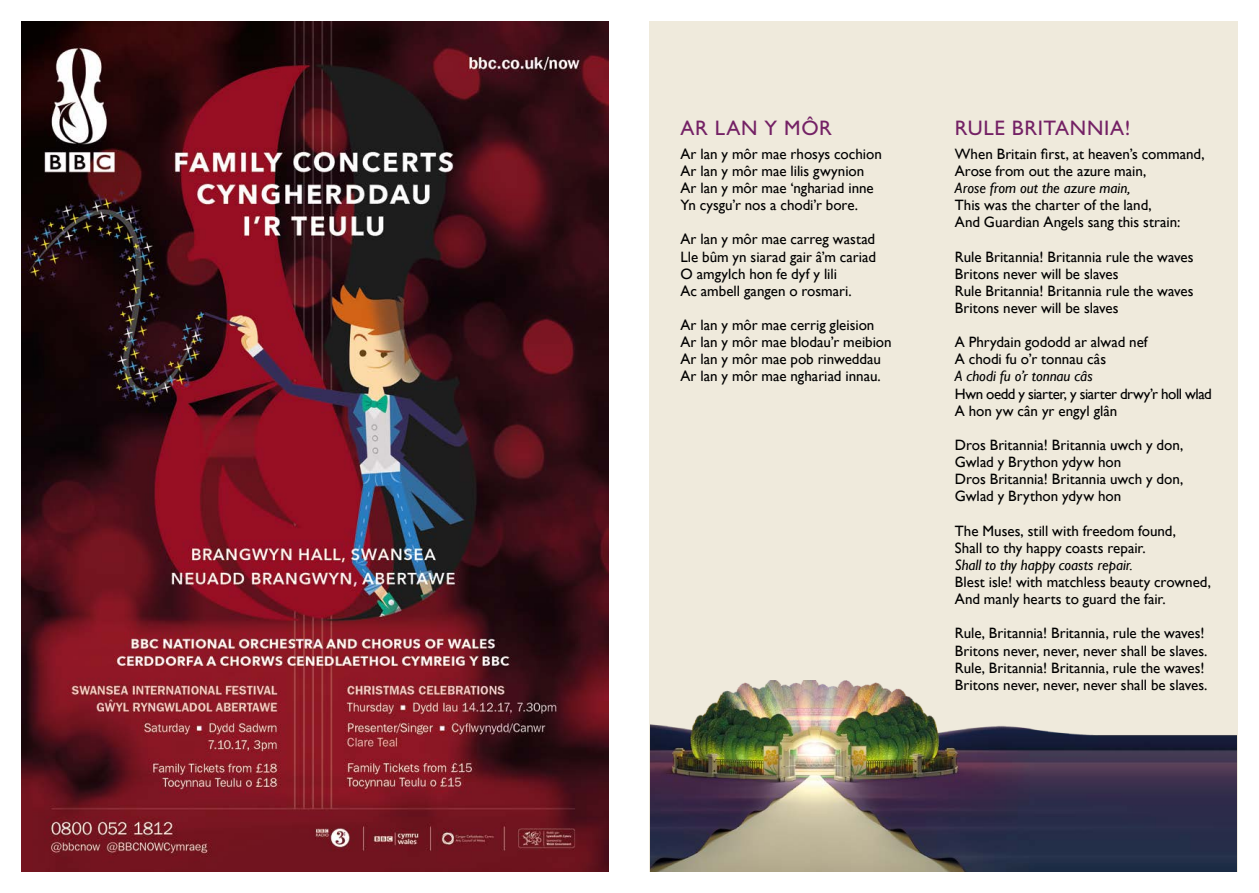
<style>
.page{position:relative;width:1259px;height:893px;background:#fff}
.page>*{position:absolute;margin:0;border:0;box-sizing:border-box;transform-origin:0 0}
.t1{font:21px "P Gill Sans";letter-spacing:.03em;color:#742165}
.t2{font:15px/17.1px "Gill Sans";color:#000}
.t3{font:italic 15px "Gill Sans";color:#000}
.t4{font:15px/17.1px "Gill Sans";letter-spacing:-.025em;color:#000}
</style>
<div class="page">
<div style="left:649px;top:21px;width:588px;height:851px;background:#efeadc"></div>
<img style="left:651px;top:680px;width:585px;height:192px">
<img style="left:21px;top:21px;width:587px;height:851px">
<h1 class="t1" style="left:680px;top:116px;width:153px">AR LAN Y MÔR</h1>
<p class="t2" style="left:680px;top:145px;width:203px">Ar lan y môr mae rhosys cochion<br>Ar lan y môr mae lilis gwynion<br>Ar lan y môr mae ‘nghariad inne<br>Yn cysgu’r nos a chodi’r bore.</p>
<p class="t2" style="left:680px;top:231px;width:197px">Ar lan y môr mae carreg wastad<br>Lle bûm yn siarad gair â’m cariad<br>O amgylch hon fe dyf y lili<br>Ac ambell gangen o rosmari.</p>
<p class="t2" style="left:680px;top:317px;width:213px">Ar lan y môr mae cerrig gleision<br>Ar lan y môr mae blodau’r meibion<br>Ar lan y môr mae pob rinweddau<br>Ar lan y môr mae nghariad innau.</p>
<h1 class="t1" style="left:955px;top:116px;width:177px">RULE BRITANNIA!</h1>
<p class="t2" style="left:955px;top:145px;width:251px">When Britain first, at heaven’s command,<br>Arose from out the azure main,</p>
<p class="t3" style="left:955px;top:179px;width:177px">Arose from out the azure main,</p>
<p class="t2" style="left:955px;top:197px;width:227px">This was the charter of the land,<br>And Guardian Angels sang this strain:</p>
<p class="t2" style="left:955px;top:248px;width:240px">Rule Britannia! Britannia rule the waves Britons never will be slaves<br>Rule Britannia! Britannia rule the waves Britons never will be slaves</p>
<p class="t2" style="left:955px;top:334px;width:194px">A Phrydain gododd ar alwad nef<br>A chodi fu o’r tonnau câs</p>
<p class="t3" style="left:955px;top:368px;width:139px">A chodi fu o’r tonnau câs</p>
<p class="t4" style="left:955px;top:385px;width:258px">Hwn oedd y siarter, y siarter drwy’r holl wlad<br>A hon yw cân yr engyl glân</p>
<p class="t2" style="left:955px;top:437px;width:230px">Dros Britannia! Britannia uwch y don,<br>Gwlad y Brython ydyw hon<br>Dros Britannia! Britannia uwch y don,<br>Gwlad y Brython ydyw hon</p>
<p class="t2" style="left:955px;top:522px;width:223px">The Muses, still with freedom found,<br>Shall to thy happy coasts repair.</p>
<p class="t3" style="left:955px;top:556px;width:180px">Shall to thy happy coasts repair.</p>
<p class="t2" style="left:955px;top:574px;width:258px">Blest isle! with matchless beauty crowned,<br>And manly hearts to guard the fair.</p>
<p class="t2" style="left:955px;top:625px;width:254px">Rule, Britannia! Britannia, rule the waves!<br>Britons never, never, never shall be slaves.<br>Rule, Britannia! Britannia, rule the waves!<br>Britons never, never, never shall be slaves.</p>
</div>
